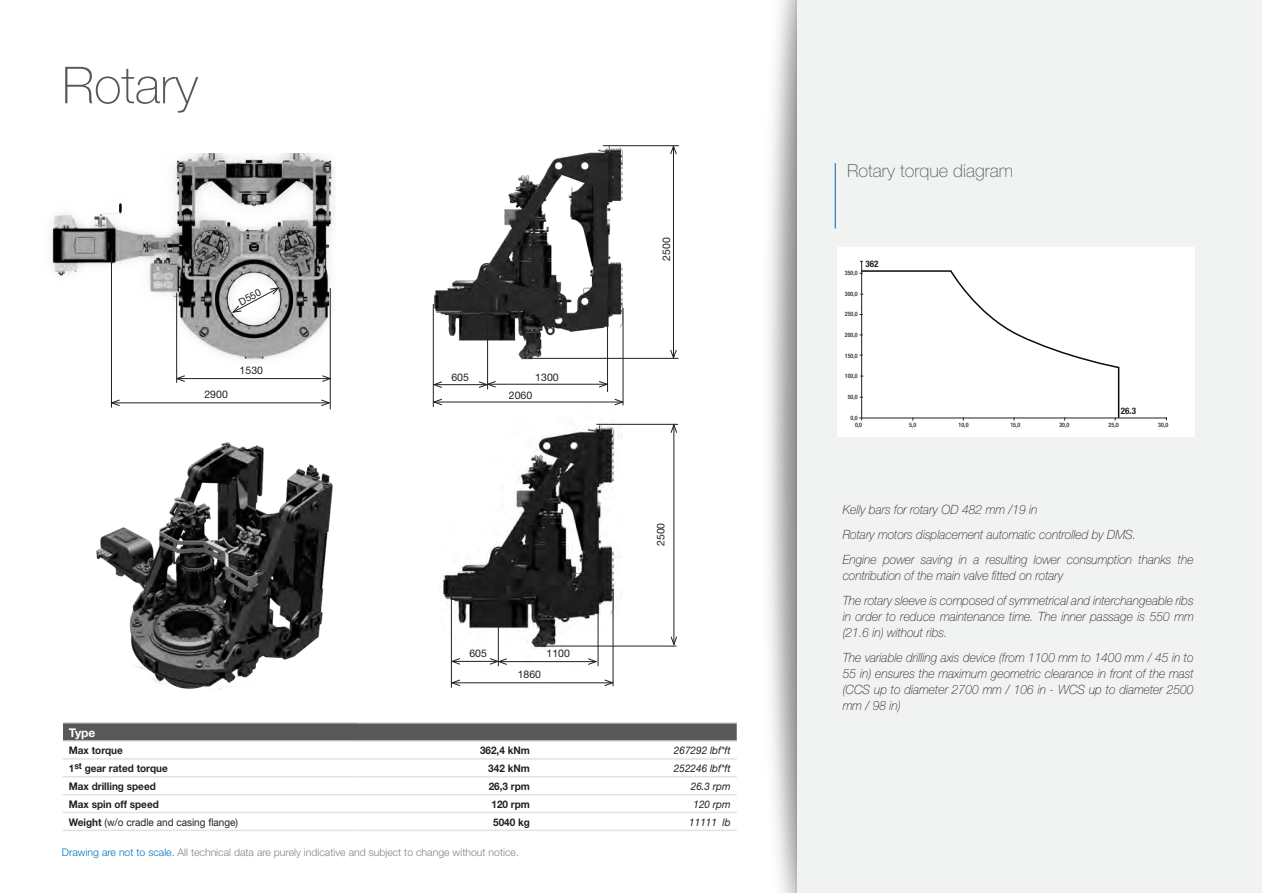
<style>
.page{position:relative;width:1262px;height:893px;background:#fff}
.page>*{position:absolute;margin:0;border:0;box-sizing:border-box;transform-origin:0 0}
.t1{font:100 51px "Helvetica Neue";color:#57585a}
.t2{font:100 18px "Helvetica Neue";color:#57585a}
.t3{font:italic 100 12.75px/16.2px "Helvetica Neue";color:#231f20;text-align:justify;scale:.95 1}
.t4{font:700 12px "Helvetica Neue";color:#fff}
.t5{font:700 10.5px "Helvetica Neue";color:#231f20;scale:.95 1}
.t6{font:300 10.5px "Helvetica Neue";color:#818490}
.t7{font:italic 10.5px "Helvetica Neue";color:#231f20;scale:.95 1}
.t8{font:10.5px "Helvetica Neue";color:#231f20}
.t9{font:10.5px "Helvetica Neue";color:#231f20;scale:.95 1}
.t10{font:10.05px "Helvetica Neue";color:#231f20}
.t11{font:700 condensed 9px "Helvetica Neue";color:#231f20}
.t12{font:500 condensed 6px "Helvetica Neue";color:#231f20}
.s1{font-weight:700}
.s2{color:#0078bd}
</style>
<div class="page">
<img style="left:441px;top:402px;width:199px;height:286px">
<div style="left:794px;top:0;width:467px;height:893px;background:#f1f2f2"></div>
<img style="left:685px;top:0;width:111px;height:893px">
<div style="left:837px;top:247px;width:357px;height:189px;background:#fff"></div>
<div style="left:63px;top:722px;width:293px;height:19px;background:#57585a"></div>
<div style="left:356px;top:723px;width:380px;height:17px;background:#57585a"></div>
<hr style="left:63px;top:722px;width:293px;height:1px;background:#e1e2e4">
<hr style="left:356px;top:722px;width:180px;height:1px;background:#e1e2e4">
<hr style="left:536px;top:722px;width:200px;height:1px;background:#e1e2e4">
<hr style="left:63px;top:740px;width:293px;height:1px;background:#e1e2e4">
<hr style="left:356px;top:740px;width:180px;height:1px;background:#e1e2e4">
<hr style="left:536px;top:740px;width:200px;height:1px;background:#e1e2e4">
<hr style="left:63px;top:758px;width:293px;height:1px;background:#e1e2e4">
<hr style="left:356px;top:758px;width:180px;height:1px;background:#e1e2e4">
<hr style="left:536px;top:758px;width:200px;height:1px;background:#e1e2e4">
<hr style="left:63px;top:776px;width:293px;height:1px;background:#e1e2e4">
<hr style="left:356px;top:776px;width:180px;height:1px;background:#e1e2e4">
<hr style="left:536px;top:776px;width:200px;height:1px;background:#e1e2e4">
<hr style="left:63px;top:793px;width:293px;height:2px;background:#e1e2e4">
<hr style="left:356px;top:793px;width:180px;height:2px;background:#e1e2e4">
<hr style="left:536px;top:793px;width:200px;height:2px;background:#e1e2e4">
<hr style="left:63px;top:811px;width:293px;height:2px;background:#e1e2e4">
<hr style="left:356px;top:811px;width:180px;height:2px;background:#e1e2e4">
<hr style="left:536px;top:811px;width:200px;height:2px;background:#e1e2e4">
<hr style="left:63px;top:829px;width:293px;height:2px;background:#e1e2e4">
<hr style="left:356px;top:829px;width:180px;height:2px;background:#e1e2e4">
<hr style="left:536px;top:829px;width:200px;height:2px;background:#e1e2e4">
<hr style="left:835px;top:163px;width:1px;height:65px;background:#0164ad">
<img style="left:50px;top:153px;width:285px;height:210px">
<hr style="left:111px;top:252px;width:1px;height:155px;background:#231f20">
<hr style="left:330px;top:288px;width:1px;height:121px;background:#231f20">
<hr style="left:112px;top:402px;width:217px;height:1px;background:#231f20">
<svg style="left:112px;top:399px;width:8px;height:7px"></svg>
<svg style="left:321px;top:399px;width:9px;height:7px"></svg>
<svg style="left:232px;top:287px;width:47px;height:25px"></svg>
<hr style="left:176px;top:293px;width:1px;height:90px;background:#231f20">
<hr style="left:177px;top:378px;width:153px;height:1px;background:#231f20">
<svg style="left:176px;top:375px;width:9px;height:7px"></svg>
<svg style="left:322px;top:375px;width:9px;height:7px"></svg>
<img style="left:432px;top:145px;width:192px;height:214px">
<svg style="left:536px;top:302px;width:5px;height:5px"></svg>
<hr style="left:433px;top:304px;width:1px;height:103px;background:#231f20">
<hr style="left:622px;top:308px;width:1px;height:97px;background:#231f20">
<hr style="left:434px;top:402px;width:188px;height:1px;background:#231f20">
<svg style="left:433px;top:399px;width:9px;height:6px"></svg>
<svg style="left:614px;top:399px;width:9px;height:6px"></svg>
<hr style="left:603px;top:145px;width:75px;height:1px;background:#231f20">
<hr style="left:673px;top:146px;width:1px;height:212px;background:#231f20">
<svg style="left:670px;top:350px;width:6px;height:8px"></svg>
<svg style="left:670px;top:145px;width:6px;height:9px"></svg>
<hr style="left:528px;top:358px;width:150px;height:1px;background:#231f20">
<hr style="left:487px;top:318px;width:1px;height:71px;background:#231f20">
<hr style="left:434px;top:384px;width:53px;height:1px;background:#231f20">
<svg style="left:433px;top:381px;width:9px;height:7px"></svg>
<hr style="left:861px;top:261px;width:1px;height:159px;background:#231f20">
<hr style="left:859px;top:418px;width:307px;height:1px;background:#231f20">
<svg style="left:859px;top:269px;width:261px;height:151px"></svg>
<hr style="left:451px;top:584px;width:1px;height:103px;background:#231f20">
<hr style="left:612px;top:588px;width:1px;height:98px;background:#231f20">
<hr style="left:452px;top:682px;width:160px;height:1px;background:#231f20">
<svg style="left:451px;top:679px;width:9px;height:7px"></svg>
<svg style="left:604px;top:679px;width:9px;height:7px"></svg>
<hr style="left:596px;top:424px;width:82px;height:1px;background:#231f20">
<hr style="left:673px;top:425px;width:1px;height:219px;background:#231f20">
<svg style="left:670px;top:636px;width:7px;height:9px"></svg>
<svg style="left:670px;top:424px;width:7px;height:9px"></svg>
<hr style="left:540px;top:645px;width:136px;height:1px;background:#231f20">
<hr style="left:498px;top:616px;width:1px;height:50px;background:#231f20">
<hr style="left:452px;top:661px;width:45px;height:1px;background:#231f20">
<svg style="left:451px;top:658px;width:9px;height:6px"></svg>
<hr style="left:499px;top:661px;width:97px;height:1px;background:#231f20">
<svg style="left:489px;top:658px;width:18px;height:6px"></svg>
<svg style="left:587px;top:658px;width:10px;height:6px"></svg>
<hr style="left:607px;top:294px;width:1px;height:98px;background:#231f20">
<hr style="left:597px;top:607px;width:1px;height:59px;background:#231f20">
<hr style="left:488px;top:384px;width:119px;height:1px;background:#231f20">
<svg style="left:478px;top:381px;width:18px;height:7px"></svg>
<svg style="left:598px;top:381px;width:9px;height:6px"></svg>
<img style="left:82px;top:442px;width:268px;height:354px">
<p class="t1" style="left:62px;top:56px;width:137px">Rotary</p>
<p class="t10" style="left:237px;top:297px;width:25px;rotate:-28deg">D550</p>
<p class="t8" style="left:204px;top:388px;width:25px">2900</p>
<p class="t8" style="left:240px;top:364px;width:25px">1530</p>
<p class="t8" style="left:451px;top:371px;width:19px">605</p>
<p class="t8" style="left:535px;top:371px;width:25px">1300</p>
<p class="t8" style="left:509px;top:389px;width:25px">2060</p>
<p class="t8" style="left:469px;top:647px;width:19px">605</p>
<p class="t8" style="left:546px;top:647px;width:25px">1100</p>
<p class="t8" style="left:517px;top:668px;width:25px">1860</p>
<p class="t8" style="left:660px;top:260px;width:25px;rotate:-90deg">2500</p>
<p class="t8" style="left:654px;top:546px;width:25px;rotate:-90deg">2500</p>
<p class="t4" style="left:69px;top:725px;width:28px">Type</p>
<p class="t5" style="left:69px;top:743px;width:58px">Max torque</p>
<p class="t5" style="left:480px;top:743px;width:54px">362,4 kNm</p>
<p class="t7" style="left:674px;top:744px;width:61px">267292 lbf*ft</p>
<p class="t5" style="left:69px;top:761px;width:106px">1<sup>st</sup> gear rated torque</p>
<p class="t5" style="left:488px;top:761px;width:45px">342 kNm</p>
<p class="t7" style="left:674px;top:762px;width:61px">252246 lbf*ft</p>
<p class="t5" style="left:69px;top:779px;width:93px">Max drilling speed</p>
<p class="t5" style="left:488px;top:779px;width:45px">26,3 rpm</p>
<p class="t7" style="left:690px;top:779px;width:44px">26.3 rpm</p>
<p class="t5" style="left:69px;top:797px;width:96px">Max spin off speed</p>
<p class="t5" style="left:491px;top:797px;width:42px">120 rpm</p>
<p class="t7" style="left:693px;top:797px;width:41px">120 rpm</p>
<p class="t9" style="left:69px;top:815px;width:180px"><span class="s1">Weight</span> (w/o cradle and casing flange)</p>
<p class="t5" style="left:493px;top:815px;width:40px">5040 kg</p>
<p class="t7" style="left:689px;top:815px;width:45px">11111 lb</p>
<p class="t6" style="left:62px;top:846px;width:458px"><span class="s2">Drawing are not to scale.</span> All technical data are purely indicative and subject to change without notice.</p>
<p class="t2" style="left:847px;top:161px;width:168px">Rotary torque diagram</p>
<p class="t11" style="left:865px;top:258px;width:14px">362</p>
<p class="t12" style="left:844px;top:269px;width:14px">350,0</p>
<p class="t12" style="left:844px;top:290px;width:14px">300,0</p>
<p class="t12" style="left:844px;top:310px;width:14px">250,0</p>
<p class="t12" style="left:844px;top:331px;width:14px">200,0</p>
<p class="t12" style="left:844px;top:352px;width:14px">150,0</p>
<p class="t12" style="left:844px;top:373px;width:14px">100,0</p>
<p class="t12" style="left:847px;top:393px;width:12px">50,0</p>
<p class="t12" style="left:850px;top:414px;width:9px">0,0</p>
<p class="t11" style="left:1120px;top:405px;width:17px">26.3</p>
<p class="t12" style="left:855px;top:421px;width:9px">0,0</p>
<p class="t12" style="left:909px;top:421px;width:9px">5,0</p>
<p class="t12" style="left:958px;top:421px;width:12px">10,0</p>
<p class="t12" style="left:1010px;top:421px;width:12px">15,0</p>
<p class="t12" style="left:1059px;top:421px;width:12px">20,0</p>
<p class="t12" style="left:1108px;top:421px;width:12px">25,0</p>
<p class="t12" style="left:1158px;top:421px;width:12px">30,0</p>
<p class="t3" style="left:842px;top:501px;width:207px">Kelly bars for rotary OD 482 mm /19 in</p>
<p class="t3" style="left:842px;top:526px;width:310px">Rotary motors displacement automatic controlled by DMS.</p>
<p class="t3" style="left:842px;top:551px;width:371px">Engine power saving in a resulting lower consumption thanks the contribution of the main valve fitted on rotary</p>
<p class="t3" style="left:842px;top:592px;width:371px">The rotary sleeve is composed of symmetrical and interchangeable ribs in order to reduce maintenance time. The inner passage is 550 mm (21.6 in) without ribs.</p>
<p class="t3" style="left:842px;top:649px;width:371px">The variable drilling axis device (from 1100 mm to 1400 mm / 45 in to 55 in) ensures the maximum geometric clearance in front of the mast (CCS up to diameter 2700 mm / 106 in - WCS up to diameter 2500 mm / 98 in)</p>
</div>
